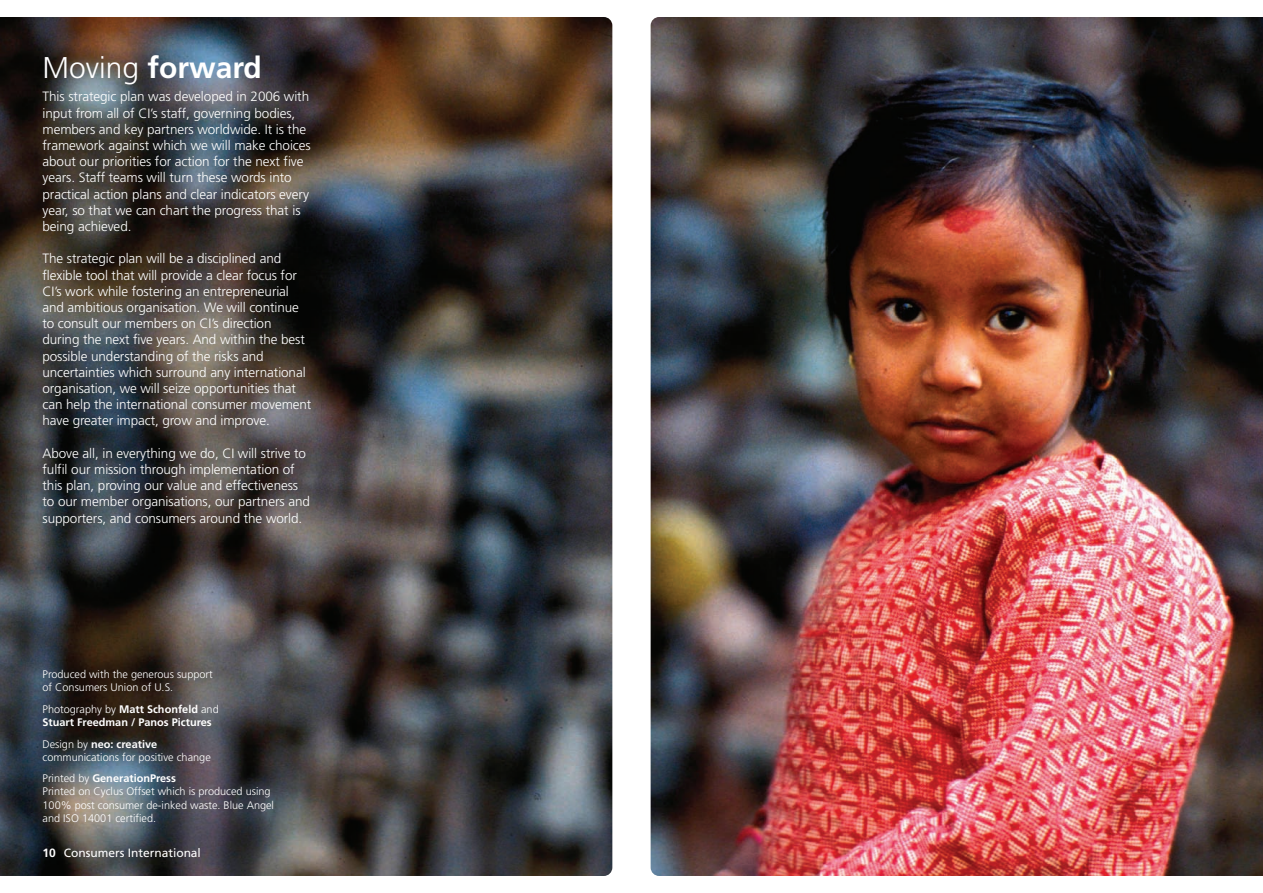
<style>
.page{position:relative;width:1263px;height:893px;background:#fff}
.page>*{position:absolute;margin:0;border:0;box-sizing:border-box;transform-origin:0 0}
.t1{font:700 30px "Frutiger";color:#fff}
.t2{font:300 13.5px/16.2px "Frutiger";letter-spacing:-.005em;color:#fff}
.t3{font:12px "Frutiger";color:#fff}
.t4{font:300 10.95px/13.2px "Frutiger";color:#fff}
.t5{font:700 10.95px/13.2px "Frutiger";color:#fff}
.s1{font-weight:300}
.s2{font-weight:700}
</style>
<div class="page">
<img style="left:0;top:17px;width:612px;height:859px">
<img style="left:651px;top:17px;width:612px;height:859px">
<h1 class="t1" style="left:43px;top:55px;width:221px"><span class="s1">Moving</span> forward</h1>
<p class="t2" style="left:43px;top:90px;width:270px">This strategic plan was developed in 2006 with input from all of CI’s staff, governing bodies, members and key partners worldwide. It is the framework against which we will make choices about our priorities for action for the next five years. Staff teams will turn these words into practical action plans and clear indicators every year, so that we can chart the progress that is being achieved.</p>
<p class="t2" style="left:43px;top:252px;width:270px">The strategic plan will be a disciplined and flexible tool that will provide a clear focus for CI’s work while fostering an entrepreneurial and ambitious organisation. We will continue to consult our members on CI’s direction during the next five years. And within the best possible understanding of the risks and uncertainties which surround any international organisation, we will seize opportunities that can help the international consumer movement have greater impact, grow and improve.</p>
<p class="t2" style="left:43px;top:446px;width:269px">Above all, in everything we do, CI will strive to fulfil our mission through implementation of this plan, proving our value and effectiveness to our member organisations, our partners and supporters, and consumers around the world.</p>
<p class="t4" style="left:43px;top:668px;width:172px">Produced with the generous support of Consumers Union of U.S.</p>
<p class="t5" style="left:43px;top:703px;width:178px"><span class="s1">Photography by</span> Matt Schonfeld <span class="s1">and<br></span>Stuart Freedman / Panos Pictures</p>
<p class="t4" style="left:43px;top:738px;width:170px">Design by <span class="s2">neo: creative </span>communications for positive change</p>
<p class="t4" style="left:43px;top:773px;width:233px">Printed by <span class="s2">GenerationPress<br></span>Printed on Cyclus Offset which is produced using 100% post consumer de-inked waste. Blue Angel and ISO 14001 certified.</p>
<p class="t3" style="left:43px;top:848px;width:160px"><span class="s2">10</span> Consumers International</p>
</div>
